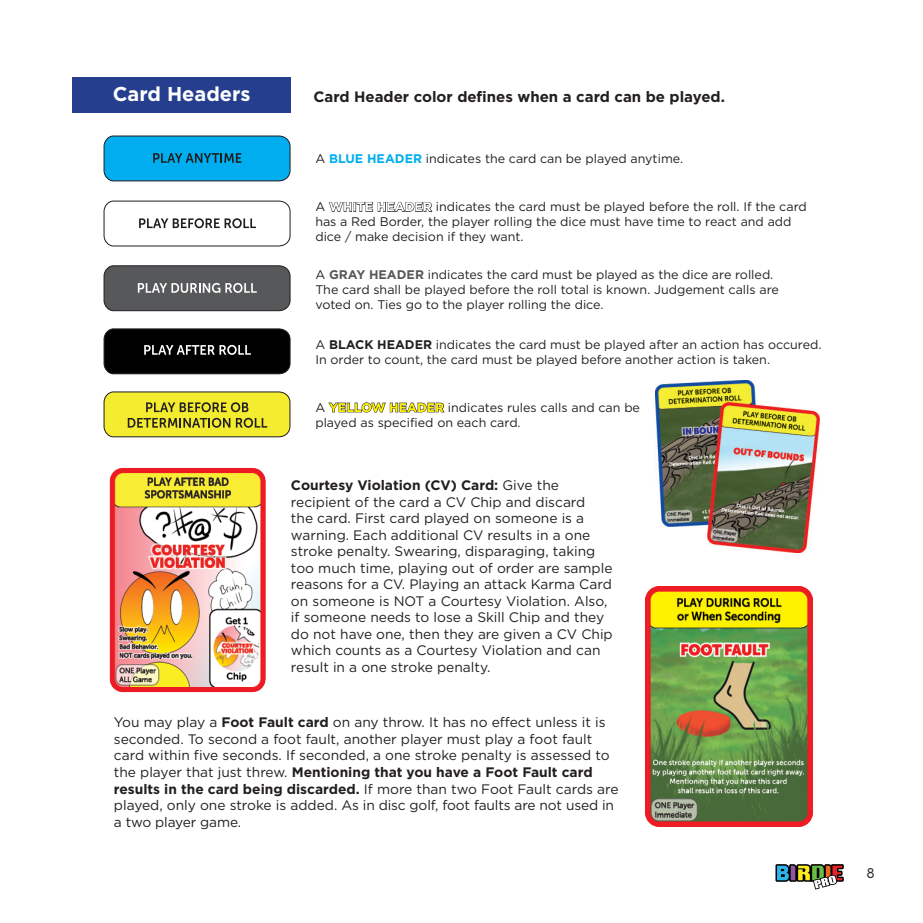
<style>
.page{position:relative;width:923px;height:923px;background:#fff}
.page>*{position:absolute;margin:0;border:0;box-sizing:border-box;transform-origin:0 0}
.t1{font:700 20px "Gotham";color:#fff}
.t2{font:700 15px "Gotham";color:#231f20}
.t3{font:13.75px/16.5px "Gotham";color:#231f20}
.t4{font:12.5px/15px "Gotham";color:#231f20}
.t5{font:300 12.5px "LEMONMILK";color:#231f20}
.s1{font-weight:700;color:#00aeef}
.s2{font-weight:700;color:#fff}
.s3{font-weight:700;color:#57585a}
.s4{font-weight:700}
.s5{font-weight:700;color:#fff101}
</style>
<div class="page">
<div style="left:72px;top:77px;width:219px;height:35px;background:#253f8e"></div>
<svg style="left:103px;top:328px;width:188px;height:46px"></svg>
<svg style="left:103px;top:135px;width:188px;height:46px"></svg>
<svg style="left:103px;top:200px;width:188px;height:46px"></svg>
<svg style="left:328px;top:202px;width:104px;height:10px"></svg>
<svg style="left:103px;top:265px;width:188px;height:46px"></svg>
<svg style="left:328px;top:402px;width:117px;height:11px"></svg>
<svg style="left:103px;top:391px;width:187px;height:46px"></svg>
<img style="left:645px;top:586px;width:167px;height:240px">
<img style="left:109px;top:467px;width:157px;height:226px">
<img style="left:655px;top:380px;width:164px;height:172px">
<svg style="left:775px;top:864px;width:68px;height:25px"></svg>
<h1 class="t1" style="left:113px;top:81px;width:139px">Card Headers</h1>
<p class="t2" style="left:313px;top:87px;width:413px">Card Header color defines when a card can be played.</p>
<p class="t4" style="left:315px;top:151px;width:369px">A <span class="s1">BLUE HEADER</span> indicates the card can be played anytime.</p>
<p class="t4" style="left:315px;top:199px;width:493px">A <span class="s2">WHITE HEADER</span> indicates the card must be played before the roll. If the card has a Red Border, the player rolling the dice must have time to react and add dice / make decision if they want.</p>
<p class="t4" style="left:315px;top:267px;width:465px">A <span class="s3">GRAY HEADER</span> indicates the card must be played as the dice are rolled.<br>The card shall be played before the roll total is known. Judgement calls are voted on. Ties go to the player rolling the dice.</p>
<p class="t4" style="left:315px;top:337px;width:507px">A <span class="s4">BLACK HEADER</span> indicates the card must be played after an action has occured.<br>In order to count, the card must be played before another action is taken.</p>
<p class="t4" style="left:315px;top:400px;width:326px">A <span class="s5">YELLOW HEADER</span> indicates rules calls and can be played as specified on each card.</p>
<p class="t3" style="left:291px;top:477px;width:323px"><span class="s4">Courtesy Violation (CV) Card:</span> Give the recipient of the card a CV Chip and discard<br>the card. First card played on someone is a warning. Each additional CV results in a one stroke penalty. Swearing, disparaging, taking too much time, playing out of order are sample reasons for a CV. Playing an attack Karma Card on someone is NOT a Courtesy Violation. Also, if someone needs to lose a Skill Chip and they do not have one, then they are given a CV Chip which counts as a Courtesy Violation and can result in a one stroke penalty.</p>
<p class="t3" style="left:114px;top:714px;width:506px">You may play a <span class="s4">Foot Fault card</span> on any throw. It has no effect unless it is seconded. To second a foot fault, another player must play a foot fault card within five seconds. If seconded, a one stroke penalty is assessed to the player that just threw. <span class="s4">Mentioning that you have a Foot Fault card results in the card being discarded.</span> If more than two Foot Fault cards are played, only one stroke is added. As in disc golf, foot faults are not used in a two player game.</p>
<p class="t5" style="left:866px;top:864px;width:9px">8</p>
</div>
